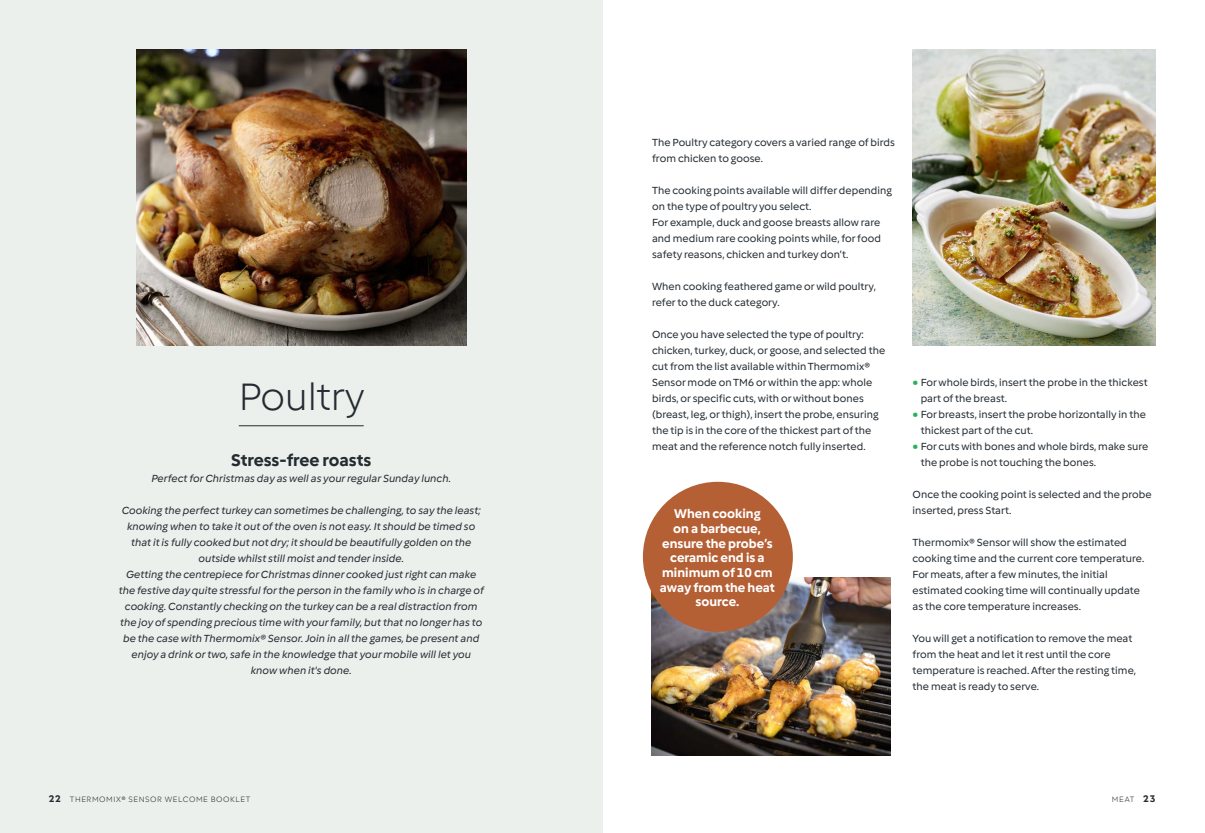
<style>
.page{position:relative;width:1205px;height:833px;background:#fff}
.page>*{position:absolute;margin:0;border:0;box-sizing:border-box;transform-origin:0 0}
.s_headline_1__with_underline{font:300 40px "Vorwerk";letter-spacing:-.005em;color:#242b31}
.s_headline_2__centered{font:700 17.5px "Vorwerk";color:#242b31}
.s_eye_catcher__text_10_5pt{font:700 13.12px/14.8px "Vorwerk";color:#fff;text-align:center}
.s_copy{font:10.75px/16px "Vorwerk";letter-spacing:.005em;color:#242b31}
.s_copy__italic_centered{font:italic 10.75px/16px "Vorwerk";letter-spacing:.005em;color:#242b31;text-align:center}
.s_runningTitle{font:300 8.12px "Vorwerk";letter-spacing:.075em;color:#242b31}
.s1{font-family:"Source Sans 3";font-size:9.75px;color:#27b255}
.s2{font-weight:700;font-size:10px}
</style>
<div class="page">
<div style="left:0;top:0;width:602px;height:833px;background:#ebf0ec"></div>
<img style="left:136px;top:50px;width:330px;height:296px">
<img style="left:912px;top:50px;width:243px;height:296px">
<img style="left:651px;top:578px;width:239px;height:178px">
<div style="left:643px;top:482px;width:150px;height:150px;background:#b55f35;border-radius:50%"></div>
<hr style="left:239px;top:425px;width:125px;height:1px;background:#242b31">
<p class="s_headline_1__with_underline" style="left:239px;top:370px;width:127px">Poultry</p>
<p class="s_headline_2__centered" style="left:231px;top:448px;width:142px">Stress-free roasts</p>
<p class="s_copy__italic_centered" style="left:151px;top:470px;width:301px">Perfect for Christmas day as well as your regular Sunday lunch.</p>
<p class="s_copy__italic_centered" style="left:122px;top:502px;width:360px">Cooking the perfect turkey can sometimes be challenging, to say the least; knowing when to take it out of the oven is not easy. It should be timed so that it is fully cooked but not dry; it should be beautifully golden on the outside whilst still moist and tender inside.</p>
<p class="s_copy__italic_centered" style="left:119px;top:566px;width:367px">Getting the centrepiece for Christmas dinner cooked just right can make the festive day quite stressful for the person in the family who is in charge of cooking. Constantly checking on the turkey can be a real distraction from the joy of spending precious time with your family, but that no longer has to be the case with Thermomix® Sensor. Join in all the games, be present and enjoy a drink or two, safe in the knowledge that your mobile will let you know when it's done.</p>
<p class="s_copy" style="left:652px;top:134px;width:244px">The Poultry category covers a varied range of birds from chicken to goose.</p>
<p class="s_copy" style="left:652px;top:182px;width:241px">The cooking points available will differ depending on the type of poultry you select.</p>
<p class="s_copy" style="left:652px;top:214px;width:230px;text-align:justify">For example, duck and goose breasts allow rare and medium rare cooking points while, for food safety reasons, chicken and turkey don’t.</p>
<p class="s_copy" style="left:652px;top:278px;width:225px">When cooking feathered game or wild poultry, refer to the duck category.</p>
<p class="s_copy" style="left:652px;top:326px;width:235px">Once you have selected the type of poultry: chicken, turkey, duck, or goose, and selected the cut from the list available within Thermomix® Sensor mode on TM6 or within the app: whole birds, or specific cuts, with or without bones (breast, leg, or thigh), insert the probe, ensuring the tip is in the core of the thickest part of the meat and the reference notch fully inserted.</p>
<p class="s_eye_catcher__text_10_5pt" style="left:660px;top:506px;width:117px">When cooking<br>on a barbecue, ensure the probe’s ceramic end is a minimum of 10 cm away from the heat source.</p>
<p class="s_copy" style="left:921px;top:374px;width:228px;text-indent:-8px"><span class="s1">●</span> For whole birds, insert the probe in the thickest part of the breast.</p>
<p class="s_copy" style="left:921px;top:406px;width:227px;text-indent:-8px"><span class="s1">●</span> For breasts, insert the probe horizontally in the thickest part of the cut.</p>
<p class="s_copy" style="left:921px;top:438px;width:229px;text-indent:-8px"><span class="s1">●</span> For cuts with bones and whole birds, make sure the probe is not touching the bones.</p>
<p class="s_copy" style="left:912px;top:486px;width:241px">Once the cooking point is selected and the probe inserted, press Start.</p>
<p class="s_copy" style="left:912px;top:534px;width:233px">Thermomix® Sensor will show the estimated cooking time and the current core temperature.<br>For meats, after a few minutes, the initial estimated cooking time will continually update as the core temperature increases.</p>
<p class="s_copy" style="left:912px;top:630px;width:225px">You will get a notification to remove the meat from the heat and let it rest until the core temperature is reached. After the resting time, the meat is ready to serve.</p>
<p class="s_runningTitle" style="left:49px;top:794px;width:203px"><span class="s2">22</span> THERMOMIX® SENSOR WELCOME BOOKLET</p>
<p class="s_runningTitle" style="left:1112px;top:794px;width:45px">MEAT <span class="s2">23</span></p>
</div>
